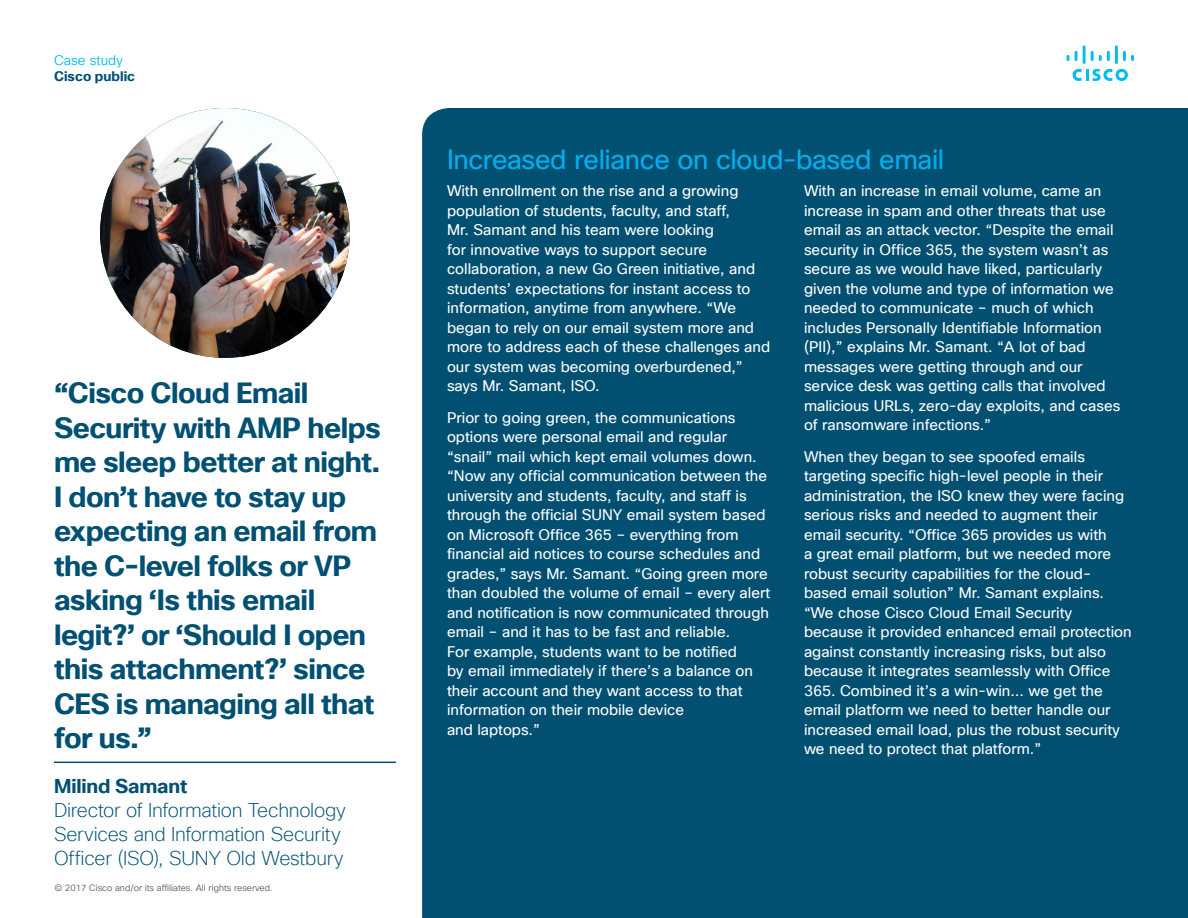
<style>
.page{position:relative;width:1188px;height:918px;background:#fff}
.page>*{position:absolute;margin:0;border:0;box-sizing:border-box;transform-origin:0 0}
.Pull_Quote_Body{font:700 28.5px/34.5px "Cisco Sans TT";letter-spacing:-.02em;color:#005073}
.Subhead2_Blue{font:27px "Cisco Sans TT";letter-spacing:-.015em;color:#00aeef}
.Pull_Quote_Author_Ti{font:200 19.5px/24px "Cisco Sans TT";letter-spacing:-.015em;color:#005073}
.Pull_Quote_Author_Na{font:700 19.5px "Cisco Sans TT";letter-spacing:-.005em;color:#005073}
.Body_White{font:15px/19.5px "Cisco Sans TT";color:#fff}
.t1{font:700 13.5px "Cisco Sans TT";color:#005073}
.t2{font:13.5px "Cisco Sans TT Light";color:#01bcec}
.t3{font:9px "Cisco Sans TT Light";color:#57585a}
</style>
<div class="page">
<svg style="left:1073px;top:69px;width:55px;height:12px"></svg>
<svg style="left:1067px;top:55px;width:2px;height:6px"></svg>
<svg style="left:1075px;top:51px;width:3px;height:10px"></svg>
<hr style="left:1083px;top:45px;width:3px;height:19px;background:#01bcec">
<svg style="left:1091px;top:51px;width:19px;height:10px"></svg>
<hr style="left:1115px;top:45px;width:3px;height:19px;background:#01bcec">
<svg style="left:1123px;top:51px;width:11px;height:10px"></svg>
<img style="left:100px;top:108px;width:250px;height:250px;border-radius:125px">
<div style="left:422px;top:108px;width:766px;height:810px;background:#015072"></div>
<hr style="left:54px;top:762px;width:342px;height:1px;background:#005073">
<p class="t2" style="left:54px;top:51px;width:71px">Case study</p>
<p class="t1" style="left:54px;top:67px;width:83px">Cisco public</p>
<p class="Pull_Quote_Body" style="left:54px;top:376px;width:328px">“Cisco Cloud Email<br>Security with AMP helps me sleep better at night.<br>I don’t have to stay up expecting an email from the C-level folks or VP asking ‘Is this email legit?’ or ‘Should I open this attachment?’ since<br>CES is managing all that for us.”</p>
<p class="Pull_Quote_Author_Na" style="left:54px;top:773px;width:135px">Milind Samant</p>
<p class="Pull_Quote_Author_Ti" style="left:54px;top:799px;width:293px">Director of Information Technology<br>Services and Information Security<br>Officer (ISO), SUNY Old Westbury</p>
<p class="t3" style="left:54px;top:882px;width:220px">© 2017 Cisco and/or its affiliates. All rights reserved.</p>
<p class="Subhead2_Blue" style="left:447px;top:142px;width:499px">Increased reliance on cloud-based email</p>
<p class="Body_White" style="left:447px;top:182px;width:325px">With enrollment on the rise and a growing population of students, faculty, and staff,<br>Mr. Samant and his team were looking<br>for innovative ways to support secure collaboration, a new Go Green initiative, and students’ expectations for instant access to information, anytime from anywhere. “We began to rely on our email system more and more to address each of these challenges and our system was becoming overburdened,” says Mr. Samant, ISO.</p>
<p class="Body_White" style="left:447px;top:408px;width:325px">Prior to going green, the communications options were personal email and regular “snail” mail which kept email volumes down. “Now any official communication between the university and students, faculty, and staff is through the official SUNY email system based on Microsoft Office 365 – everything from financial aid notices to course schedules and grades,” says Mr. Samant. “Going green more than doubled the volume of email – every alert and notification is now communicated through email – and it has to be fast and reliable.<br>For example, students want to be notified<br>by email immediately if there’s a balance on their account and they want access to that information on their mobile device<br>and laptops.”</p>
<p class="Body_White" style="left:804px;top:182px;width:318px">With an increase in email volume, came an increase in spam and other threats that use email as an attack vector. “Despite the email security in Office 365, the system wasn’t as secure as we would have liked, particularly given the volume and type of information we needed to communicate – much of which includes Personally Identifiable Information (PII),” explains Mr. Samant. “A lot of bad messages were getting through and our service desk was getting calls that involved malicious URLs, zero-day exploits, and cases of ransomware infections.”</p>
<p class="Body_White" style="left:804px;top:447px;width:329px">When they began to see spoofed emails targeting specific high-level people in their administration, the ISO knew they were facing serious risks and needed to augment their email security. “Office 365 provides us with<br>a great email platform, but we needed more robust security capabilities for the cloud&shy;based email solution” Mr. Samant explains. “We chose Cisco Cloud Email Security because it provided enhanced email protection against constantly increasing risks, but also because it integrates seamlessly with Office 365. Combined it’s a win-win… we get the email platform we need to better handle our increased email load, plus the robust security we need to protect that platform.”</p>
</div>
